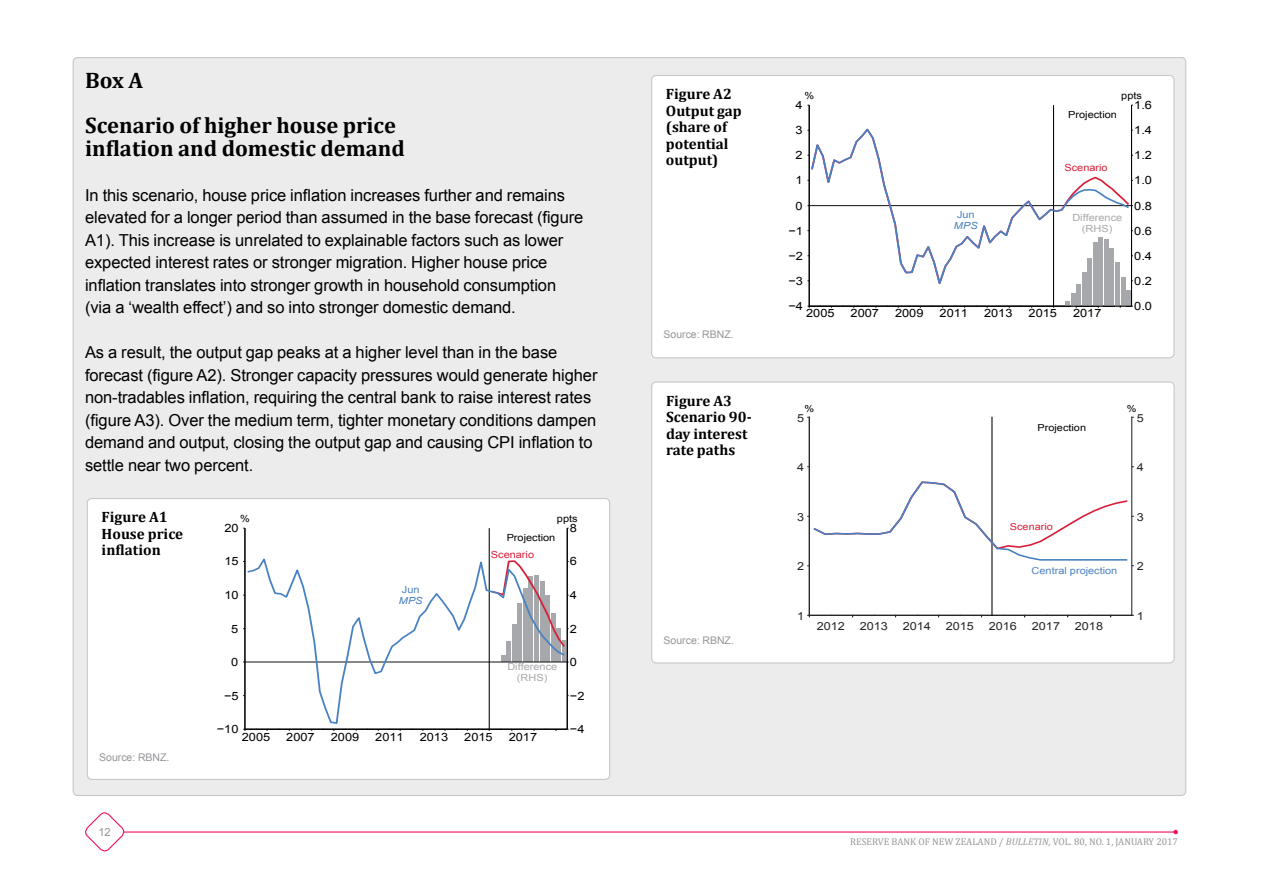
<style>
.page{position:relative;width:1263px;height:893px;background:#fff}
.page>*{position:absolute;margin:0;border:0;box-sizing:border-box;transform-origin:0 0}
.t1{font:700 22.5px/45px "Cambria";color:#000}
.t2{font:16.5px/22.5px "Arial";letter-spacing:-.005em;color:#000}
.t3{font:700 15px/16.5px "Cambria";color:#000}
.t4{font:11.4px "Arial";color:#000;scale:1.12 1}
.t5{font:11.25px "Arial";color:#939598}
.t6{font:11.1px "Arial";color:#262626;scale:1.14 1}
.t7{font:10.5px "Arial";color:#939598}
.t8{font:9.75px "Cambria";color:#939598}
.t9{font:9.75px "Arial";color:#000;scale:1.12 1}
.t10{font:9.75px/10.9px "Arial";color:#a6a8ab;text-align:center;scale:1.12 1}
.t11{font:9.75px "Arial";color:#d91e39;scale:1.12 1}
.t12{font:9.75px "Arial";color:#4982c2;scale:1.12 1}
.t13{font:italic 9.75px "Arial";color:#4982c2;scale:1.12 1}
.t14{font:9.6px "Arial";color:#4981c2;scale:1.14 1}
.t15{font:9.6px "Arial";color:#000;scale:1.14 1}
.t16{font:9.6px "Arial";color:#d91e39;scale:1.14 1}
.s1{font-style:italic}
</style>
<div class="page">
<hr style="left:85px;top:831px;width:1091px;height:2px;background:#ed1261">
<svg style="left:1173px;top:830px;width:5px;height:4px"></svg>
<svg style="left:85px;top:812px;width:41px;height:40px"></svg>
<div style="left:73px;top:58px;width:1113px;height:737px;background:#ececed;border-radius:4px"></div>
<div style="left:87px;top:498px;width:523px;height:281px;background:#fff;border-radius:4px"></div>
<div style="left:87px;top:498px;width:523px;height:282px;border:1px solid #c7c8ca;border-radius:4px"></div>
<hr style="left:245px;top:729px;width:322px;height:1px;background:#000">
<hr style="left:244px;top:528px;width:1px;height:201px;background:#000">
<hr style="left:489px;top:528px;width:1px;height:201px;background:#000">
<hr style="left:567px;top:528px;width:1px;height:201px;background:#000">
<svg style="left:245px;top:554px;width:322px;height:171px"></svg>
<div style="left:652px;top:75px;width:522px;height:283px;background:#fff;border-radius:4px"></div>
<div style="left:651px;top:75px;width:523px;height:283px;border:1px solid #c7c8ca;border-radius:4px"></div>
<svg style="left:1065px;top:301px;width:4px;height:5px"></svg>
<hr style="left:1071px;top:293px;width:4px;height:13px;background:#a6a8ab">
<div style="left:1076px;top:284px;width:5px;height:22px;background:#a6a8ab"></div>
<hr style="left:1082px;top:273px;width:4px;height:33px;background:#a6a8ab">
<div style="left:1087px;top:258px;width:5px;height:48px;background:#a6a8ab"></div>
<hr style="left:1093px;top:243px;width:4px;height:63px;background:#a6a8ab">
<hr style="left:1099px;top:237px;width:4px;height:69px;background:#a6a8ab">
<hr style="left:1104px;top:240px;width:4px;height:66px;background:#a6a8ab">
<hr style="left:1110px;top:249px;width:4px;height:57px;background:#a6a8ab">
<hr style="left:1115px;top:262px;width:4px;height:44px;background:#a6a8ab">
<hr style="left:1121px;top:277px;width:4px;height:29px;background:#a6a8ab">
<div style="left:1126px;top:291px;width:5px;height:15px;background:#a6a8ab"></div>
<hr style="left:809px;top:306px;width:322px;height:1px;background:#000">
<hr style="left:809px;top:105px;width:1px;height:201px;background:#000">
<hr style="left:1053px;top:105px;width:1px;height:201px;background:#000">
<hr style="left:1131px;top:105px;width:1px;height:201px;background:#000">
<svg style="left:810px;top:127px;width:321px;height:163px"></svg>
<div style="left:652px;top:382px;width:522px;height:281px;background:#fff;border-radius:4px"></div>
<div style="left:651px;top:381px;width:524px;height:282px;border:1px solid #c7c8ca;border-radius:4px"></div>
<hr style="left:1131px;top:417px;width:1px;height:198px;background:#262626">
<hr style="left:809px;top:615px;width:323px;height:1px;background:#262626">
<hr style="left:809px;top:417px;width:1px;height:198px;background:#262626">
<hr style="left:991px;top:417px;width:1px;height:198px;background:#000">
<svg style="left:808px;top:481px;width:325px;height:85px"></svg>
<h1 class="t1" style="left:85px;top:57px;width:312px">Box A<br>Scenario of higher house price</h1>
<h1 class="t1" style="left:85px;top:125px;width:321px">inflation and domestic demand</h1>
<p class="t2" style="left:85px;top:184px;width:500px">In this scenario, house price inflation increases further and remains elevated for a longer period than assumed in the base forecast (figure A1). This increase is unrelated to explainable factors such as lower expected interest rates or stronger migration. Higher house price inflation translates into stronger growth in household consumption (via a ‘wealth effect’) and so into stronger domestic demand.</p>
<p class="t2" style="left:85px;top:342px;width:514px">As a result, the output gap peaks at a higher level than in the base forecast (figure A2). Stronger capacity pressures would generate higher non-tradables inflation, requiring the central bank to raise interest rates (figure A3). Over the medium term, tighter monetary conditions dampen demand and output, closing the output gap and causing CPI inflation to settle near two percent.</p>
<p class="t3" style="left:102px;top:508px;width:83px">Figure A1<br>House price inflation</p>
<p class="t7" style="left:99px;top:750px;width:72px">Source: RBNZ.</p>
<p class="t5" style="left:98px;top:825px;width:14px">12</p>
<p class="t9" style="left:240px;top:512px;width:10px">%</p>
<p class="t9" style="left:557px;top:512px;width:20px">ppts</p>
<p class="t9" style="left:507px;top:531px;width:45px">Projection</p>
<p class="t4" style="left:224px;top:521px;width:14px">20</p>
<p class="t4" style="left:570px;top:521px;width:8px">8</p>
<p class="t4" style="left:224px;top:554px;width:14px">15</p>
<p class="t11" style="left:491px;top:548px;width:40px">Scenario</p>
<p class="t4" style="left:570px;top:554px;width:8px">6</p>
<p class="t4" style="left:224px;top:588px;width:14px">10</p>
<p class="t12" style="left:402px;top:583px;width:17px">Jun</p>
<p class="t13" style="left:399px;top:594px;width:23px">MPS</p>
<p class="t4" style="left:570px;top:588px;width:8px">4</p>
<p class="t4" style="left:231px;top:621px;width:8px">5</p>
<p class="t4" style="left:570px;top:621px;width:8px">2</p>
<p class="t4" style="left:231px;top:654px;width:8px">0</p>
<p class="t10" style="left:507px;top:661px;width:46px">Difference (RHS)</p>
<p class="t4" style="left:570px;top:654px;width:8px">0</p>
<p class="t4" style="left:224px;top:688px;width:15px">−5</p>
<p class="t4" style="left:570px;top:688px;width:15px">−2</p>
<p class="t4" style="left:217px;top:722px;width:21px">−10</p>
<p class="t4" style="left:242px;top:729px;width:27px">2005</p>
<p class="t4" style="left:286px;top:729px;width:27px">2007</p>
<p class="t4" style="left:331px;top:729px;width:27px">2009</p>
<p class="t4" style="left:375px;top:729px;width:27px">2011</p>
<p class="t4" style="left:420px;top:729px;width:27px">2013</p>
<p class="t4" style="left:464px;top:729px;width:27px">2015</p>
<p class="t4" style="left:509px;top:729px;width:27px">2017</p>
<p class="t4" style="left:570px;top:722px;width:15px">−4</p>
<p class="t3" style="left:666px;top:85px;width:77px">Figure A2<br>Output gap (share of potential output)</p>
<p class="t7" style="left:663px;top:327px;width:72px">Source: RBNZ.</p>
<p class="t3" style="left:666px;top:392px;width:87px">Figure A3<br>Scenario 90- day interest rate paths</p>
<p class="t7" style="left:664px;top:634px;width:72px">Source: RBNZ.</p>
<p class="t9" style="left:804px;top:89px;width:10px">%</p>
<p class="t9" style="left:1121px;top:89px;width:20px">ppts</p>
<p class="t9" style="left:1068px;top:108px;width:45px">Projection</p>
<p class="t4" style="left:1134px;top:98px;width:17px">1.6</p>
<p class="t4" style="left:795px;top:98px;width:8px">4</p>
<p class="t4" style="left:795px;top:123px;width:8px">3</p>
<p class="t4" style="left:795px;top:148px;width:8px">2</p>
<p class="t4" style="left:795px;top:173px;width:8px">1</p>
<p class="t4" style="left:795px;top:198px;width:8px">0</p>
<p class="t4" style="left:788px;top:223px;width:15px">−1</p>
<p class="t4" style="left:788px;top:248px;width:15px">−2</p>
<p class="t4" style="left:788px;top:273px;width:15px">−3</p>
<p class="t12" style="left:957px;top:209px;width:17px">Jun</p>
<p class="t13" style="left:954px;top:220px;width:23px">MPS</p>
<p class="t11" style="left:1064px;top:161px;width:40px">Scenario</p>
<p class="t10" style="left:1072px;top:212px;width:46px">Difference (RHS)</p>
<p class="t4" style="left:788px;top:299px;width:15px">−4</p>
<p class="t4" style="left:806px;top:306px;width:27px">2005</p>
<p class="t4" style="left:851px;top:306px;width:27px">2007</p>
<p class="t4" style="left:895px;top:306px;width:27px">2009</p>
<p class="t4" style="left:939px;top:306px;width:27px">2011</p>
<p class="t4" style="left:984px;top:306px;width:27px">2013</p>
<p class="t4" style="left:1028px;top:306px;width:27px">2015</p>
<p class="t4" style="left:1073px;top:306px;width:27px">2017</p>
<p class="t4" style="left:1134px;top:123px;width:17px">1.4</p>
<p class="t4" style="left:1134px;top:148px;width:17px">1.2</p>
<p class="t4" style="left:1134px;top:173px;width:17px">1.0</p>
<p class="t4" style="left:1134px;top:198px;width:17px">0.8</p>
<p class="t4" style="left:1134px;top:223px;width:17px">0.6</p>
<p class="t4" style="left:1134px;top:248px;width:17px">0.4</p>
<p class="t4" style="left:1134px;top:273px;width:17px">0.2</p>
<p class="t4" style="left:1134px;top:299px;width:17px">0.0</p>
<p class="t15" style="left:804px;top:402px;width:10px">%</p>
<p class="t15" style="left:1127px;top:402px;width:10px">%</p>
<p class="t15" style="left:1037px;top:421px;width:44px">Projection</p>
<p class="t6" style="left:797px;top:410px;width:8px">5</p>
<p class="t6" style="left:1137px;top:410px;width:8px">5</p>
<p class="t6" style="left:797px;top:460px;width:8px">4</p>
<p class="t6" style="left:1137px;top:460px;width:8px">4</p>
<p class="t6" style="left:797px;top:509px;width:8px">3</p>
<p class="t6" style="left:797px;top:559px;width:8px">2</p>
<p class="t16" style="left:1010px;top:520px;width:39px">Scenario</p>
<p class="t14" style="left:1032px;top:565px;width:77px">Central projection</p>
<p class="t6" style="left:1137px;top:509px;width:8px">3</p>
<p class="t6" style="left:1137px;top:559px;width:8px">2</p>
<p class="t6" style="left:797px;top:608px;width:8px">1</p>
<p class="t6" style="left:1137px;top:608px;width:8px">1</p>
<p class="t6" style="left:817px;top:619px;width:26px">2012</p>
<p class="t6" style="left:860px;top:619px;width:26px">2013</p>
<p class="t6" style="left:903px;top:619px;width:26px">2014</p>
<p class="t6" style="left:946px;top:619px;width:26px">2015</p>
<p class="t6" style="left:989px;top:619px;width:26px">2016</p>
<p class="t6" style="left:1032px;top:619px;width:26px">2017</p>
<p class="t6" style="left:1075px;top:619px;width:26px">2018</p>
<p class="t8" style="left:850px;top:836px;width:329px">RESERVE BANK OF NEW ZEALAND / <span class="s1">BULLETIN</span>, VOL. 80, NO. 1, JANUARY 2017</p>
</div>
